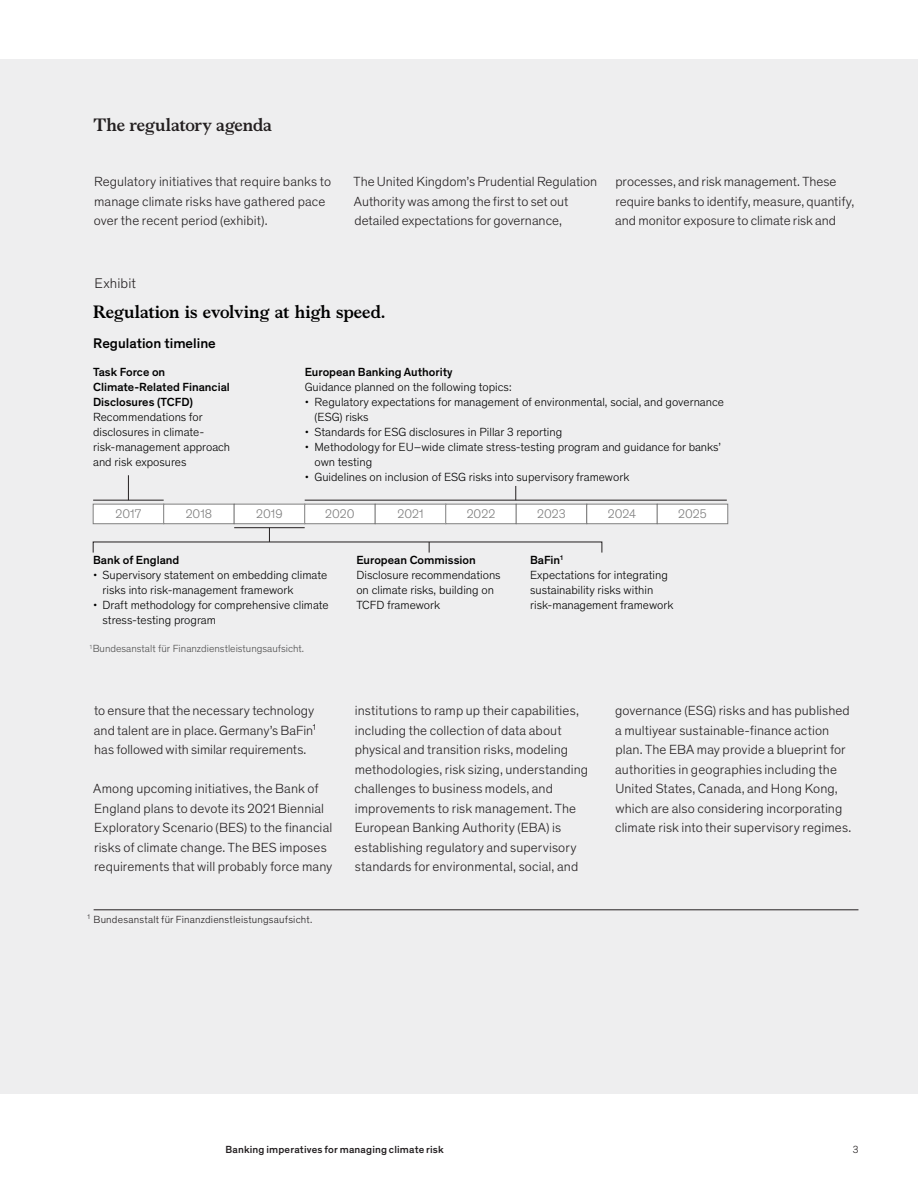
<style>
.page{position:relative;width:918px;height:1188px;background:#fff}
.page>*{position:absolute;margin:0;border:0;box-sizing:border-box;transform-origin:0 0}
.t1{font:700 18px "Bower";letter-spacing:-.005em;color:#000}
.Sidebar_title{font:700 18px "Bower";letter-spacing:-.01em;color:#231f20}
.t2{font:500 15px "Theinhardt Pan";color:#636466}
.t3{font:500 14.25px "Theinhardt Pan";color:#000}
.Exhibit_number{font:300 14.25px "Theinhardt Pan";letter-spacing:.01em;color:#231f20}
.Body_text{font:300 13.5px/19.5px "Theinhardt Pan";letter-spacing:.005em;color:#231f20}
.t4{font:300 12.75px "Theinhardt Pan";color:#7f7f7f}
.t5{font:300 12px/15px "Theinhardt Pan";color:#000}
.t6{font:500 12px "Theinhardt Pan";color:#000}
.Footnote___Auto{font:300 10.5px "Theinhardt Pan";letter-spacing:.015em;color:#231f20}
.t7{font:300 10.5px "Theinhardt Pan";color:#4d4d4d}
.t8{font:500 10.5px "Theinhardt Pan";letter-spacing:.015em;color:#231f20}
.s1{font-weight:500}
</style>
<div class="page">
<div style="left:0;top:60px;width:918px;height:1034px;background:#eeeeef"></div>
<hr style="left:94px;top:910px;width:764px;height:1px;background:#231f20">
<div style="left:93px;top:504px;width:71px;height:20px;background:#fff"></div>
<div style="left:93px;top:504px;width:71px;height:20px;border:1px solid #7f7f7f"></div>
<div style="left:164px;top:504px;width:70px;height:20px;background:#fff"></div>
<div style="left:163px;top:504px;width:72px;height:20px;border:1px solid #7f7f7f"></div>
<div style="left:234px;top:504px;width:71px;height:20px;background:#fff"></div>
<div style="left:234px;top:504px;width:71px;height:20px;border:1px solid #7f7f7f"></div>
<div style="left:305px;top:504px;width:70px;height:20px;background:#fff"></div>
<div style="left:304px;top:504px;width:72px;height:20px;border:1px solid #7f7f7f"></div>
<hr style="left:305px;top:500px;width:422px;height:1px;background:#231f20">
<div style="left:375px;top:504px;width:71px;height:20px;background:#fff"></div>
<div style="left:375px;top:504px;width:71px;height:20px;border:1px solid #7f7f7f"></div>
<div style="left:446px;top:504px;width:70px;height:20px;background:#fff"></div>
<div style="left:445px;top:504px;width:72px;height:20px;border:1px solid #7f7f7f"></div>
<div style="left:516px;top:504px;width:71px;height:20px;background:#fff"></div>
<div style="left:516px;top:504px;width:71px;height:20px;border:1px solid #7f7f7f"></div>
<div style="left:587px;top:504px;width:70px;height:20px;background:#fff"></div>
<div style="left:586px;top:504px;width:72px;height:20px;border:1px solid #7f7f7f"></div>
<div style="left:657px;top:504px;width:71px;height:20px;background:#fff"></div>
<div style="left:657px;top:504px;width:71px;height:20px;border:1px solid #7f7f7f"></div>
<svg style="left:515px;top:486px;width:1px;height:14px"></svg>
<svg style="left:269px;top:528px;width:1px;height:14px"></svg>
<svg style="left:128px;top:475px;width:1px;height:25px"></svg>
<hr style="left:234px;top:527px;width:71px;height:1px;background:#231f20">
<hr style="left:93px;top:500px;width:71px;height:1px;background:#231f20">
<p class="Sidebar_title" style="left:94px;top:112px;width:180px">The regulatory agenda</p>
<p class="Body_text" style="left:94px;top:171px;width:239px">Regulatory initiatives that require banks to manage climate risks have gathered pace over the recent period (exhibit).</p>
<p class="Body_text" style="left:354px;top:171px;width:245px">The United Kingdom’s Prudential Regulation<br>Authority was among the first to set out detailed expectations for governance,</p>
<p class="Body_text" style="left:615px;top:171px;width:241px">processes, and risk management. These require banks to identify, measure, quantify, and monitor exposure to climate risk and</p>
<p class="t2" style="left:93px;top:177px;width:113px">Sidebar exhibit A</p>
<p class="Exhibit_number" style="left:94px;top:273px;width:43px">Exhibit</p>
<p class="t1" style="left:93px;top:299px;width:294px">Regulation is evolving at high speed.</p>
<p class="t3" style="left:93px;top:333px;width:124px">Regulation timeline</p>
<p class="t5" style="left:93px;top:364px;width:139px"><span class="s1">Task Force on<br>Climate-Related Financial<br>Disclosures (TCFD)<br></span>Recommendations for disclosures in climate&shy;risk-management approach and risk exposures</p>
<p class="t5" style="left:305px;top:364px;width:208px"><span class="s1">European Banking Authority<br></span>Guidance planned on the following topics:</p>
<p class="t5" style="left:315px;top:394px;width:411px;text-indent:-10px">• Regulatory expectations for management of environmental, social, and governance (ESG) risks</p>
<p class="t5" style="left:305px;top:424px;width:259px">• Standards for ESG disclosures in Pillar 3 reporting</p>
<p class="t5" style="left:315px;top:439px;width:408px;text-indent:-10px">• Methodology for EU–wide climate stress-testing program and guidance for banks’ own testing</p>
<p class="t5" style="left:305px;top:469px;width:326px">• Guidelines on inclusion of ESG risks into supervisory framework</p>
<p class="t4" style="left:116px;top:505px;width:27px">2017</p>
<p class="t4" style="left:186px;top:505px;width:28px">2018</p>
<p class="t4" style="left:256px;top:505px;width:28px">2019</p>
<p class="t4" style="left:325px;top:505px;width:31px">2020</p>
<p class="t4" style="left:397px;top:505px;width:28px">2021</p>
<p class="t4" style="left:467px;top:505px;width:30px">2022</p>
<p class="t4" style="left:537px;top:505px;width:30px">2023</p>
<p class="t4" style="left:608px;top:505px;width:30px">2024</p>
<p class="t4" style="left:678px;top:505px;width:30px">2025</p>
<p class="t6" style="left:93px;top:551px;width:88px">Bank of England</p>
<p class="t5" style="left:103px;top:567px;width:226px;text-indent:-9px">• Supervisory statement on embedding climate risks into risk-management framework</p>
<p class="t5" style="left:103px;top:597px;width:228px;text-indent:-9px">• Draft methodology for comprehensive climate stress-testing program</p>
<p class="t7" style="left:90px;top:641px;width:216px"><sup>1</sup>Bundesanstalt für Finanzdienstleistungsaufsicht.</p>
<p class="Body_text" style="left:94px;top:700px;width:223px;text-align:justify">to ensure that the necessary technology and talent are in place. Germany’s BaFin¹ has followed with similar requirements.</p>
<p class="Body_text" style="left:93px;top:778px;width:241px">Among upcoming initiatives, the Bank of England plans to devote its 2021 Biennial Exploratory Scenario (BES) to the financial risks of climate change. The BES imposes requirements that will probably force many</p>
<p class="Footnote___Auto" style="left:88px;top:913px;width:226px"><sup>1</sup> Bundesanstalt für Finanzdienstleistungsaufsicht.</p>
<p class="t5" style="left:356px;top:552px;width:146px"><span class="s1">European Commission<br></span>Disclosure recommendations on climate risks, building on<br>TCFD framework</p>
<p class="t5" style="left:530px;top:552px;width:145px"><span class="s1">BaFin</span><sup>1<br></sup>Expectations for integrating sustainability risks within risk-management framework</p>
<p class="Body_text" style="left:355px;top:700px;width:235px">institutions to ramp up their capabilities, including the collection of data about physical and transition risks, modeling methodologies, risk sizing, understanding challenges to business models, and improvements to risk management. The European Banking Authority (EBA) is establishing regulatory and supervisory standards for environmental, social, and</p>
<p class="Body_text" style="left:615px;top:700px;width:238px">governance (ESG) risks and has published a multiyear sustainable-finance action plan. The EBA may provide a blueprint for authorities in geographies including the United States, Canada, and Hong Kong, which are also considering incorporating climate risk into their supervisory regimes.</p>
<p class="t8" style="left:225px;top:1142px;width:220px">Banking imperatives for managing climate risk</p>
<p class="Footnote___Auto" style="left:853px;top:1142px;width:7px">3</p>
</div>
